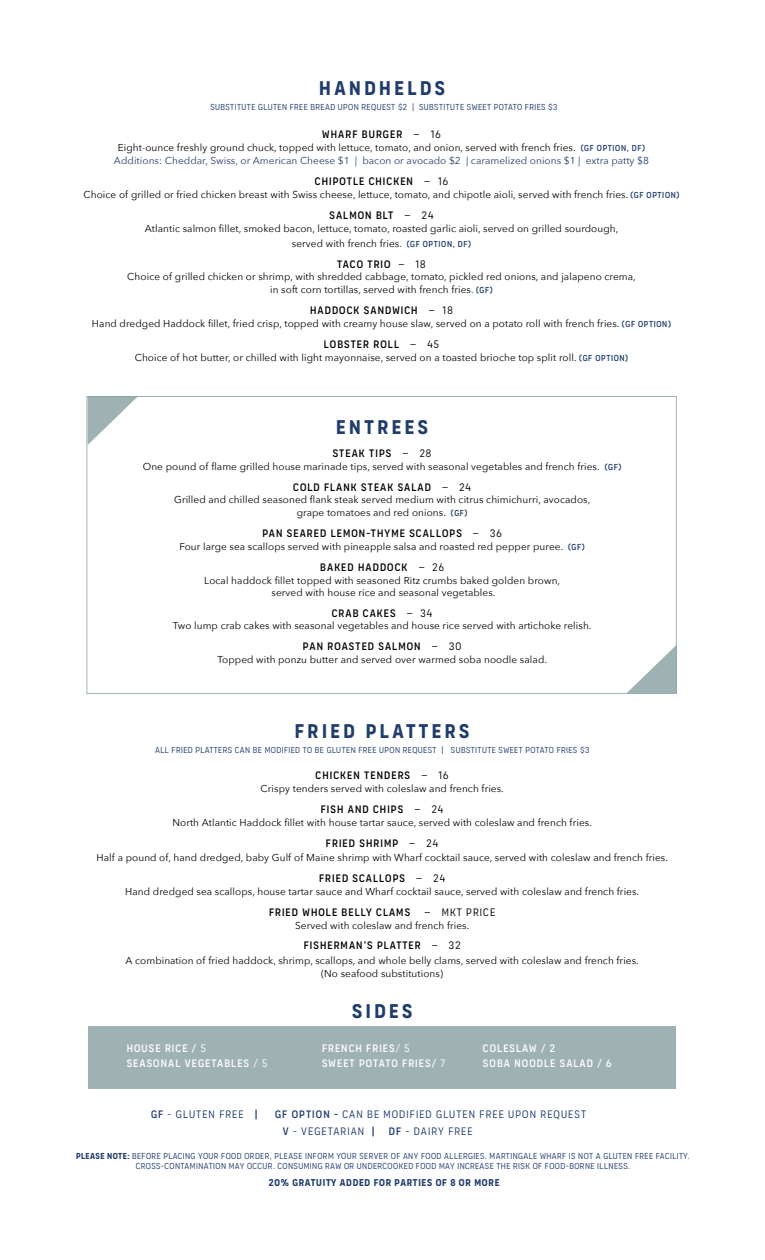
<style>
.page{position:relative;width:765px;height:1260px;background:#fff}
.page>*{position:absolute;margin:0;border:0;box-sizing:border-box;transform-origin:0 0}
.t1{font:700 condensed 20px "Organetto";letter-spacing:.175em;color:#1f3c6c}
.t2{font:condensed 11px "Organetto";letter-spacing:.1em;color:#000}
.t3{font:condensed 11px/15.9px "Organetto";letter-spacing:.1em;color:#fff}
.t4{font:300 condensed 11px "Organetto";letter-spacing:.1em;color:#1f3c6c}
.t5{font:300 condensed 11px "Organetto";letter-spacing:.1em;color:#000}
.t6{font:10px/12.9px "Avenir Next";letter-spacing:.01em;color:#000;text-align:center}
.t7{font:10px/12.9px "Avenir Next";letter-spacing:.01em;color:#1f3c6c;text-align:center}
.t8{font:700 condensed 10px "Organetto";letter-spacing:.075em;color:#1f3c6c}
.t9{font:300 condensed 8.75px/10px "Organetto";letter-spacing:.05em;color:#1f3c6c;text-align:center}
.s1{font-weight:300}
.s2{color:#000}
.s3{font-family:"Organetto";font-stretch:condensed;font-size:8.75px}
.s4{font-family:"Organetto";font-stretch:condensed;font-size:8.75px;color:#1f3c6c}
.s5{color:#1f3c6c}
.s6{font-weight:400}
.s7{font-weight:700}
</style>
<div class="page">
<div style="left:88px;top:1027px;width:588px;height:62px;background:#9fb2b3"></div>
<svg style="left:627px;top:644px;width:50px;height:49px"></svg>
<svg style="left:88px;top:396px;width:50px;height:49px"></svg>
<h1 class="t1" style="left:319px;top:75px;width:127px">HANDHELDS</h1>
<p class="t9" style="left:210px;top:101px;width:349px">SUBSTITUTE GLUTEN FREE BREAD UPON REQUEST $2 | SUBSTITUTE SWEET POTATO FRIES $3</p>
<p class="t2" style="left:322px;top:128px;width:120px">WHARF BURGER <span class="s1">— 16</span></p>
<p class="t7" style="left:114px;top:141px;width:537px"><span class="s2">Eight-ounce freshly ground chuck, topped with lettuce, tomato, and onion, served with french fries.</span> <span class="s3">(GF OPTION, DF)<br></span>Additions: Cheddar, Swiss, or American Cheese $1 | bacon or avocado $2 | caramelized onions $1 | extra patty $8</p>
<p class="t2" style="left:315px;top:175px;width:135px">CHIPOTLE CHICKEN <span class="s1">— 16</span></p>
<p class="t6" style="left:84px;top:188px;width:597px">Choice of grilled or fried chicken breast with Swiss cheese, lettuce, tomato, and chipotle aioli, served with french fries. <span class="s4">(GF OPTION)</span></p>
<p class="t2" style="left:329px;top:208px;width:105px">SALMON BLT <span class="s1">— 24</span></p>
<p class="t6" style="left:145px;top:220px;width:475px;line-height:14.9px">Atlantic salmon fillet, smoked bacon, lettuce, tomato, roasted garlic aioli, served on grilled sourdough, served with french fries<span class="s5">.</span> <span class="s4">(GF OPTION, DF)</span></p>
<p class="t2" style="left:337px;top:257px;width:90px">TACO TRIO <span class="s1">— 18</span></p>
<p class="t6" style="left:127px;top:270px;width:510px">Choice of grilled chicken or shrimp, with shredded cabbage, tomato, pickled red onions, and jalapeno crema, in soft corn tortillas, served with french fries<span class="s5">.</span> <span class="s4">(GF)</span></p>
<p class="t2" style="left:310px;top:304px;width:144px">HADDOCK SANDWICH <span class="s1">— 18</span></p>
<p class="t6" style="left:92px;top:316px;width:580px">Hand dredged Haddock fillet, fried crisp, topped with creamy house slaw, served on a potato roll with french fries. <span class="s4">(GF OPTION)</span></p>
<p class="t2" style="left:324px;top:337px;width:117px">LOBSTER ROLL <span class="s1">— 45</span></p>
<p class="t6" style="left:135px;top:351px;width:495px">Choice of hot butter, or chilled with light mayonnaise, served on a toasted brioche top split roll. <span class="s4">(GF OPTION)</span></p>
<h1 class="t1" style="left:336px;top:415px;width:93px">ENTREES</h1>
<p class="t2" style="left:333px;top:447px;width:100px">STEAK TIPS <span class="s1">— 28</span></p>
<p class="t6" style="left:143px;top:460px;width:480px">One pound of flame grilled house marinade tips, served with seasonal vegetables and french fries. <span class="s4">(GF)</span></p>
<p class="t2" style="left:293px;top:480px;width:179px">COLD FLANK STEAK SALAD <span class="s1">— 24</span></p>
<p class="t6" style="left:174px;top:493px;width:418px;line-height:12.5px">Grilled and chilled seasoned flank steak served medium with citrus chimichurri, avocados, grape tomatoes and red onions. <span class="s4">(GF)</span></p>
<p class="t2" style="left:262px;top:526px;width:241px">PAN SEARED LEMON-THYME SCALLOPS <span class="s1">— 36</span></p>
<p class="t6" style="left:179px;top:539px;width:407px">Four large sea scallops served with pineapple salsa and roasted red pepper puree. <span class="s4">(GF)</span></p>
<p class="t2" style="left:320px;top:560px;width:125px">BAKED HADDOCK <span class="s1">— 26</span></p>
<p class="t6" style="left:204px;top:574px;width:357px;line-height:12.5px">Local haddock fillet topped with seasoned Ritz crumbs baked golden brown, served with house rice and seasonal vegetables.</p>
<p class="t2" style="left:332px;top:606px;width:102px">CRAB CAKES <span class="s1">— 34</span></p>
<p class="t6" style="left:173px;top:619px;width:420px">Two lump crab cakes with seasonal vegetables and house rice served with artichoke relish.</p>
<p class="t2" style="left:303px;top:640px;width:160px">PAN ROASTED SALMON <span class="s1">— 30</span></p>
<p class="t6" style="left:217px;top:652px;width:331px">Topped with ponzu butter and served over warmed soba noodle salad.</p>
<h1 class="t1" style="left:295px;top:719px;width:176px">FRIED PLATTERS</h1>
<p class="t2" style="left:316px;top:769px;width:134px">CHICKEN TENDERS <span class="s1">— 16</span></p>
<p class="t6" style="left:261px;top:782px;width:245px">Crispy tenders served with coleslaw and french fries.</p>
<p class="t2" style="left:321px;top:802px;width:124px">FISH AND CHIPS <span class="s1">— 24</span></p>
<p class="t6" style="left:173px;top:816px;width:421px">North Atlantic Haddock fillet with house tartar sauce, served with coleslaw and french fries.</p>
<p class="t2" style="left:326px;top:837px;width:114px">FRIED SHRIMP <span class="s1">— 24</span></p>
<p class="t6" style="left:97px;top:851px;width:573px">Half a pound of, hand dredged, baby Gulf of Maine shrimp with Wharf cocktail sauce, served with coleslaw and french fries.</p>
<p class="t2" style="left:319px;top:871px;width:127px">FRIED SCALLOPS <span class="s1">— 24</span></p>
<p class="t6" style="left:125px;top:885px;width:515px">Hand dredged sea scallops, house tartar sauce and Wharf cocktail sauce, served with coleslaw and french fries.</p>
<p class="t2" style="left:269px;top:905px;width:143px">FRIED WHOLE BELLY CLAMS</p>
<p class="t5" style="left:425px;top:905px;width:72px">— MKT PRICE</p>
<p class="t6" style="left:295px;top:918px;width:176px">Served with coleslaw and french fries.</p>
<p class="t2" style="left:304px;top:939px;width:158px">FISHERMAN’S PLATTER <span class="s1">— 32</span></p>
<p class="t6" style="left:126px;top:954px;width:515px">A combination of fried haddock, shrimp, scallops, and whole belly clams, served with coleslaw and french fries. (No seafood substitutions)</p>
<p class="t9" style="left:155px;top:745px;width:436px">ALL FRIED PLATTERS CAN BE MODIFIED TO BE GLUTEN FREE UPON REQUEST | SUBSTITUTE SWEET POTATO FRIES $3</p>
<p class="t3" style="left:127px;top:1040px;width:142px">HOUSE RICE / <span class="s1">5<br></span>SEASONAL VEGETABLES <span class="s1">/ 5</span></p>
<h1 class="t1" style="left:352px;top:998px;width:62px">SIDES</h1>
<p class="t3" style="left:322px;top:1040px;width:125px">FRENCH FRIES<span class="s1">/ 5<br></span>SWEET POTATO FRIES/ <span class="s1">7</span></p>
<p class="t3" style="left:483px;top:1040px;width:130px">COLESLAW / 2<br>SOBA NOODLE SALAD / 6</p>
<p class="t4" style="left:151px;top:1107px;width:108px"><span class="s6">GF</span> - GLUTEN FREE <span class="s6">|</span></p>
<p class="t4" style="left:275px;top:1107px;width:312px"><span class="s6">GF OPTION -</span> CAN BE MODIFIED GLUTEN FREE UPON REQUEST</p>
<p class="t4" style="left:283px;top:1124px;width:94px"><span class="s6">V</span> - VEGETARIAN <span class="s6">|</span></p>
<p class="t4" style="left:389px;top:1124px;width:85px"><span class="s6">DF</span> - DAIRY FREE</p>
<p class="t9" style="left:76px;top:1151px;width:615px"><span class="s7">PLEASE NOTE:</span> BEFORE PLACING YOUR FOOD ORDER, PLEASE INFORM YOUR SERVER OF ANY FOOD ALLERGIES. MARTINGALE WHARF IS NOT A GLUTEN FREE FACILITY.<br>CROSS-CONTAMINATION MAY OCCUR. CONSUMING RAW OR UNDERCOOKED FOOD MAY INCREASE THE RISK OF FOOD-BORNE ILLNESS.</p>
<p class="t8" style="left:269px;top:1176px;width:232px">20% GRATUITY ADDED FOR PARTIES OF 8 OR MORE</p>
</div>
